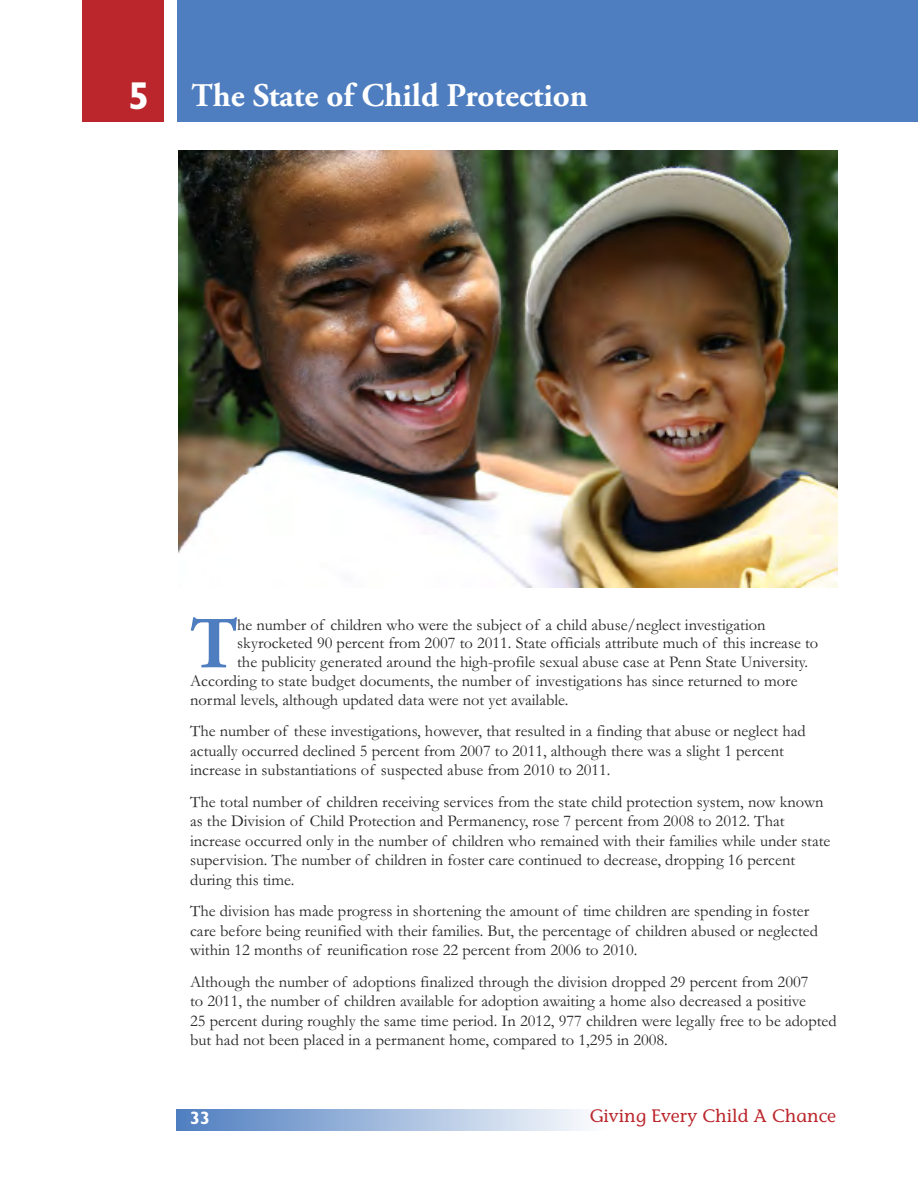
<style>
.page{position:relative;width:918px;height:1188px;background:#fff}
.page>*{position:absolute;margin:0;border:0;box-sizing:border-box;transform-origin:0 0}
.t1{font:700 73.05px "Adobe Garamond Pro";color:#4f7ec0}
.t2{font:700 33px "Adobe Garamond Pro";color:#fff}
.t3{font:18px "Stone Informal";color:#bb262c}
.t4{font:700 18px "Gill Sans";color:#fff}
.t5{font:16.5px/19.5px "Garamond";color:#272627}
.s1{font-family:"Gill Sans";font-size:39px}
</style>
<div class="page">
<img style="left:176px;top:1109px;width:409px;height:21px">
<div style="left:178px;top:0;width:740px;height:121px;background:#4f7ec0"></div>
<div style="left:82px;top:0;width:81px;height:121px;background:#bb262c"></div>
<img style="left:178px;top:151px;width:660px;height:436px">
<h2 class="t2" style="left:128px;top:83px;width:461px"><span class="s1">5</span> The State of Child Protection</h2>
<h1 class="t1" style="left:190px;top:615px;width:49px">T</h1>
<p class="t5" style="left:237px;top:614px;width:530px">he number of children who were the subject of a child abuse/neglect investigation</p>
<p class="t5" style="left:237px;top:633px;width:583px">skyrocketed 90 percent from 2007 to 2011. State officials attribute much of this increase to</p>
<p class="t5" style="left:237px;top:652px;width:572px">the publicity generated around the high-profile sexual abuse case at Penn State University.</p>
<p class="t5" style="left:190px;top:671px;width:609px">According to state budget documents, the number of investigations has since returned to more</p>
<p class="t5" style="left:190px;top:689px;width:380px">normal levels, although updated data were not yet available.</p>
<p class="t5" style="left:190px;top:721px;width:617px">The number of these investigations, however, that resulted in a finding that abuse or neglect had actually occurred declined 5 percent from 2007 to 2011, although there was a slight 1 percent increase in substantiations of suspected abuse from 2010 to 2011.</p>
<p class="t5" style="left:190px;top:791px;width:642px">The total number of children receiving services from the state child protection system, now known as the Division of Child Protection and Permanency, rose 7 percent from 2008 to 2012. That increase occurred only in the number of children who remained with their families while under state supervision. The number of children in foster care continued to decrease, dropping 16 percent during this time.</p>
<p class="t5" style="left:190px;top:901px;width:629px">The division has made progress in shortening the amount of time children are spending in foster care before being reunified with their families. But, the percentage of children abused or neglected within 12 months of reunification rose 22 percent from 2006 to 2010.</p>
<p class="t5" style="left:190px;top:971px;width:648px">Although the number of adoptions finalized through the division dropped 29 percent from 2007<br>to 2011, the number of children available for adoption awaiting a home also decreased a positive<br>25 percent during roughly the same time period. In 2012, 977 children were legally free to be adopted but had not been placed in a permanent home, compared to 1,295 in 2008.</p>
<p class="t4" style="left:190px;top:1112px;width:21px">33</p>
<p class="t3" style="left:590px;top:1109px;width:248px">Giving Every Child A Chance</p>
</div>
